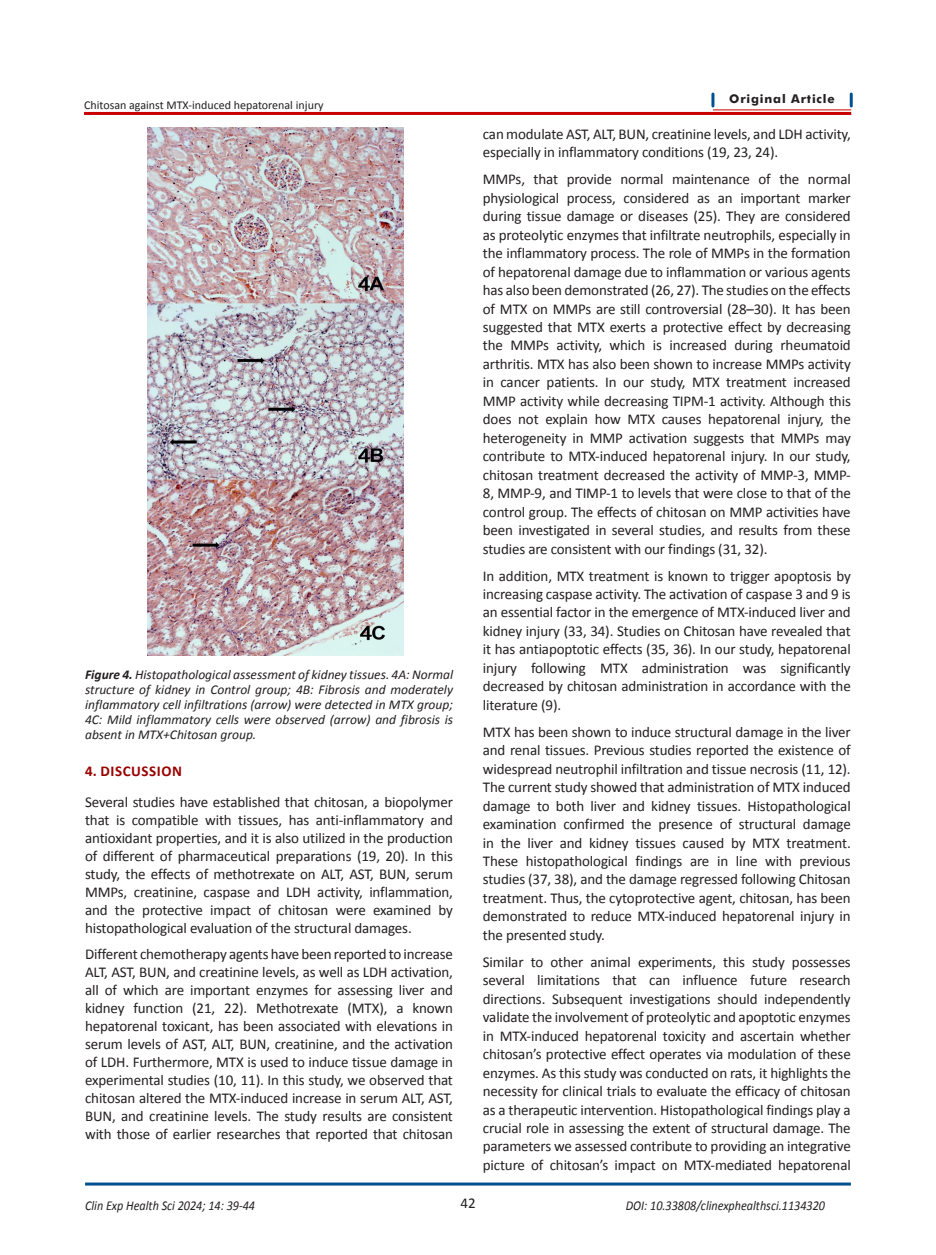
<style>
.page{position:relative;width:936px;height:1255px;background:#fff}
.page>*{position:absolute;margin:0;border:0;box-sizing:border-box;transform-origin:0 0}
.MNormal-TR{font:15px/18.5px "Calibri";letter-spacing:-.01em;color:#231f20;text-align:justify}
.t1{font:700 15px "Calibri";letter-spacing:.04em;color:#9a0000}
.PictH{font:italic 13.5px/15px "Calibri";color:#231f20;text-align:justify}
.PictH-2{font:italic 13.5px "Calibri";color:#231f20;scale:.9 1}
.t2{font:12px "Calibri";color:#231f20}
.t3{font:700 12px "Futura BT";letter-spacing:.07em;color:#231f20}
.s1{font-weight:700}
</style>
<div class="page">
<hr style="left:85px;top:1182px;width:765px;height:3px;background:#005090">
<hr style="left:84px;top:112px;width:767px;height:3px;background:#c80000">
<svg style="left:711px;top:94px;width:3px;height:12px"></svg>
<svg style="left:849px;top:94px;width:3px;height:12px"></svg>
<hr style="left:713px;top:109px;width:138px;height:1px;background:#c80000">
<img style="left:148px;top:128px;width:255px;height:527px">
<p class="t2" style="left:84px;top:98px;width:241px">Chitosan against MTX-induced hepatorenal injury</p>
<p class="PictH" style="left:85px;top:666px;width:369px"><span class="s1">Figure 4.</span> Histopathological assessment of kidney tissues. 4A: Normal structure of kidney in Control group; 4B: Fibrosis and moderately inflammatory cell infiltrations (arrow) were detected in MTX group; 4C: Mild inflammatory cells were observed (arrow) and fibrosis is absent in MTX+Chitosan group.</p>
<h2 class="t1" style="left:85px;top:760px;width:99px">4. DISCUSSION</h2>
<p class="MNormal-TR" style="left:85px;top:792px;width:369px;line-height:18px">Several studies have established that chitosan, a biopolymer that is compatible with tissues, has anti-inflammatory and antioxidant properties, and it is also utilized in the production of different of pharmaceutical preparations (19, 20). In this study, the effects of methotrexate on ALT, AST, BUN, serum MMPs, creatinine, caspase and LDH activity, inflammation, and the protective impact of chitosan were examined by histopathological evaluation of the structural damages.</p>
<p class="MNormal-TR" style="left:85px;top:944px;width:369px;line-height:18px">Different chemotherapy agents have been reported to increase ALT, AST, BUN, and creatinine levels, as well as LDH activation, all of which are important enzymes for assessing liver and kidney function (21, 22). Methotrexate (MTX), a known hepatorenal toxicant, has been associated with elevations in serum levels of AST, ALT, BUN, creatinine, and the activation of LDH. Furthermore, MTX is used to induce tissue damage in experimental studies (10, 11). In this study, we observed that chitosan altered the MTX-induced increase in serum ALT, AST, BUN, and creatinine levels. The study results are consistent with those of earlier researches that reported that chitosan</p>
<p class="t3" style="left:729px;top:92px;width:107px">Original Article</p>
<p class="MNormal-TR" style="left:483px;top:124px;width:369px">can modulate AST, ALT, BUN, creatinine levels, and LDH activity, especially in inflammatory conditions (19, 23, 24).</p>
<p class="MNormal-TR" style="left:483px;top:169px;width:369px">MMPs, that provide normal maintenance of the normal physiological process, considered as an important marker during tissue damage or diseases (25). They are considered as proteolytic enzymes that infiltrate neutrophils, especially in the inflammatory process. The role of MMPs in the formation of hepatorenal damage due to inflammation or various agents has also been demonstrated (26, 27). The studies on the effects of MTX on MMPs are still controversial (28–30). It has been suggested that MTX exerts a protective effect by decreasing the MMPs activity, which is increased during rheumatoid arthritis. MTX has also been shown to increase MMPs activity in cancer patients. In our study, MTX treatment increased MMP activity while decreasing TIPM-1 activity. Although this does not explain how MTX causes hepatorenal injury, the heterogeneity in MMP activation suggests that MMPs may contribute to MTX-induced hepatorenal injury. In our study, chitosan treatment decreased the activity of MMP-3, MMP-8, MMP-9, and TIMP-1 to levels that were close to that of the control group. The effects of chitosan on MMP activities have been investigated in several studies, and results from these studies are consistent with our findings (31, 32).</p>
<p class="MNormal-TR" style="left:483px;top:565px;width:369px">In addition, MTX treatment is known to trigger apoptosis by increasing caspase activity. The activation of caspase 3 and 9 is an essential factor in the emergence of MTX-induced liver and kidney injury (33, 34). Studies on Chitosan have revealed that it has antiapoptotic effects (35, 36). In our study, hepatorenal injury following MTX administration was significantly decreased by chitosan administration in accordance with the literature (9).</p>
<p class="MNormal-TR" style="left:483px;top:721px;width:369px">MTX has been shown to induce structural damage in the liver and renal tissues. Previous studies reported the existence of widespread neutrophil infiltration and tissue necrosis (11, 12).<br>The current study showed that administration of MTX induced damage to both liver and kidney tissues. Histopathological examination confirmed the presence of structural damage in the liver and kidney tissues caused by MTX treatment.<br>These histopathological findings are in line with previous studies (37, 38), and the damage regressed following Chitosan treatment. Thus, the cytoprotective agent, chitosan, has been demonstrated to reduce MTX-induced hepatorenal injury in the presented study.</p>
<p class="MNormal-TR" style="left:483px;top:951px;width:369px">Similar to other animal experiments, this study possesses several limitations that can influence future research directions. Subsequent investigations should independently validate the involvement of proteolytic and apoptotic enzymes in MTX-induced hepatorenal toxicity and ascertain whether chitosan’s protective effect operates via modulation of these enzymes. As this study was conducted on rats, it highlights the necessity for clinical trials to evaluate the efficacy of chitosan as a therapeutic intervention. Histopathological findings play a crucial role in assessing the extent of structural damage. The parameters we assessed contribute to providing an integrative picture of chitosan’s impact on MTX-mediated hepatorenal</p>
<p class="PictH-2" style="left:85px;top:1196px;width:190px">Clin Exp Health Sci 2024; 14: 39-44</p>
<p class="MNormal-TR" style="left:460px;top:1192px;width:17px">42</p>
<p class="PictH-2" style="left:625px;top:1196px;width:223px">DOI: 10.33808/clinexphealthsci.1134320</p>
</div>
